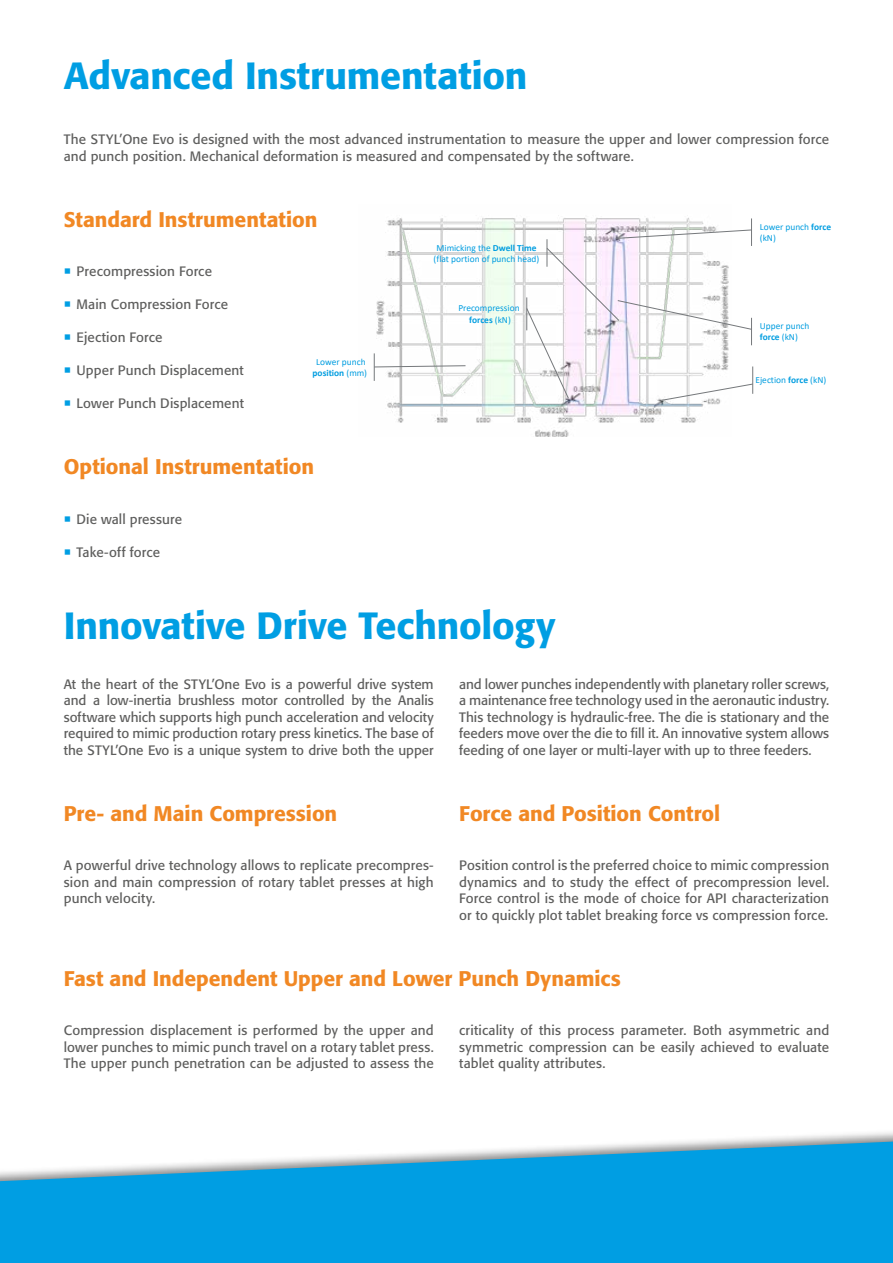
<style>
.page{position:relative;width:893px;height:1263px;background:#fff}
.page>*{position:absolute;margin:0;border:0;box-sizing:border-box;transform-origin:0 0}
.t1{font:500 37.5px "Formata";letter-spacing:-.005em;color:#009ee3}
.t2{font:500 21px "Formata";color:#f18824}
.t3{font:13.5px/16.5px "Formata";letter-spacing:.01em;color:#5e5e5d;text-align:justify}
.t4{font:9.45px/11.1px "Calibri";color:#009de0;text-align:center}
.s1{font-weight:700}
</style>
<div class="page">
<svg style="left:0;top:1132px;width:893px;height:131px;fill:#009ee3"></svg>
<img style="left:373px;top:215px;width:348px;height:222px">
<svg style="left:374px;top:353px;width:92px;height:28px"></svg>
<svg style="left:526px;top:218px;width:227px;height:183px"></svg>
<h1 class="t1" style="left:64px;top:53px;width:465px">Advanced Instrumentation</h1>
<p class="t3" style="left:64px;top:131px;width:767px">The STYL’One Evo is designed with the most advanced instrumentation to measure the upper and lower compression force and punch position. Mechanical deformation is measured and compensated by the software.</p>
<h2 class="t2" style="left:64px;top:206px;width:255px">Standard Instrumentation</h2>
<p class="t3" style="left:77px;top:263px;width:137px">Precompression Force</p>
<p class="t3" style="left:77px;top:296px;width:153px">Main Compression Force</p>
<p class="t3" style="left:77px;top:329px;width:88px">Ejection Force</p>
<p class="t3" style="left:77px;top:362px;width:169px">Upper Punch Displacement</p>
<p class="t3" style="left:77px;top:395px;width:169px">Lower Punch Displacement</p>
<p class="t4" style="left:313px;top:356px;width:56px">Lower punch <span class="s1">position</span> (mm)</p>
<h2 class="t2" style="left:64px;top:454px;width:252px">Optional Instrumentation</h2>
<p class="t3" style="left:77px;top:510px;width:107px">Die wall pressure</p>
<p class="t3" style="left:77px;top:543px;width:85px">Take-off force</p>
<p class="t4" style="left:434px;top:242px;width:107px">Mimicking the <span class="s1">Dwell Time </span>(flat portion of punch head)</p>
<p class="t4" style="left:458px;top:302px;width:63px">Precompression <span class="s1">forces</span> (kN)</p>
<h1 class="t1" style="left:64px;top:603px;width:493px">Innovative Drive Technology</h1>
<p class="t4" style="left:760px;top:221px;width:73px;text-align:left">Lower punch <span class="s1">force </span>(kN)</p>
<p class="t4" style="left:760px;top:320px;width:51px;text-align:left">Upper punch <span class="s1">force</span> (kN)</p>
<p class="t4" style="left:755px;top:374px;width:72px">Ejection <span class="s1">force</span> (kN)</p>
<p class="t3" style="left:64px;top:676px;width:371px">At the heart of the STYL’One Evo is a powerful drive system and a low-inertia brushless motor controlled by the Analis software which supports high punch acceleration and velocity required to mimic production rotary press kinetics. The base of the STYL’One Evo is a unique system to drive both the upper</p>
<p class="t3" style="left:459px;top:676px;width:371px">and lower punches independently with planetary roller screws, a maintenance free technology used in the aeronautic industry.<br>This technology is hydraulic-free. The die is stationary and the feeders move over the die to fill it. An innovative system allows feeding of one layer or multi-layer with up to three feeders.</p>
<h2 class="t2" style="left:64px;top:800px;width:275px">Pre- and Main Compression</h2>
<p class="t3" style="left:64px;top:857px;width:371px">A powerful drive technology allows to replicate precompres&shy;sion and main compression of rotary tablet presses at high punch velocity.</p>
<h2 class="t2" style="left:459px;top:800px;width:262px">Force and Position Control</h2>
<p class="t3" style="left:459px;top:857px;width:371px">Position control is the preferred choice to mimic compression dynamics and to study the effect of precompression level.<br>Force control is the mode of choice for API characterization or to quickly plot tablet breaking force vs compression force.</p>
<h2 class="t2" style="left:64px;top:965px;width:558px">Fast and Independent Upper and Lower Punch Dynamics</h2>
<p class="t3" style="left:64px;top:1022px;width:371px">Compression displacement is performed by the upper and lower punches to mimic punch travel on a rotary tablet press.<br>The upper punch penetration can be adjusted to assess the</p>
<p class="t3" style="left:459px;top:1022px;width:371px">criticality of this process parameter. Both asymmetric and symmetric compression can be easily achieved to evaluate tablet quality attributes.</p>
</div>
